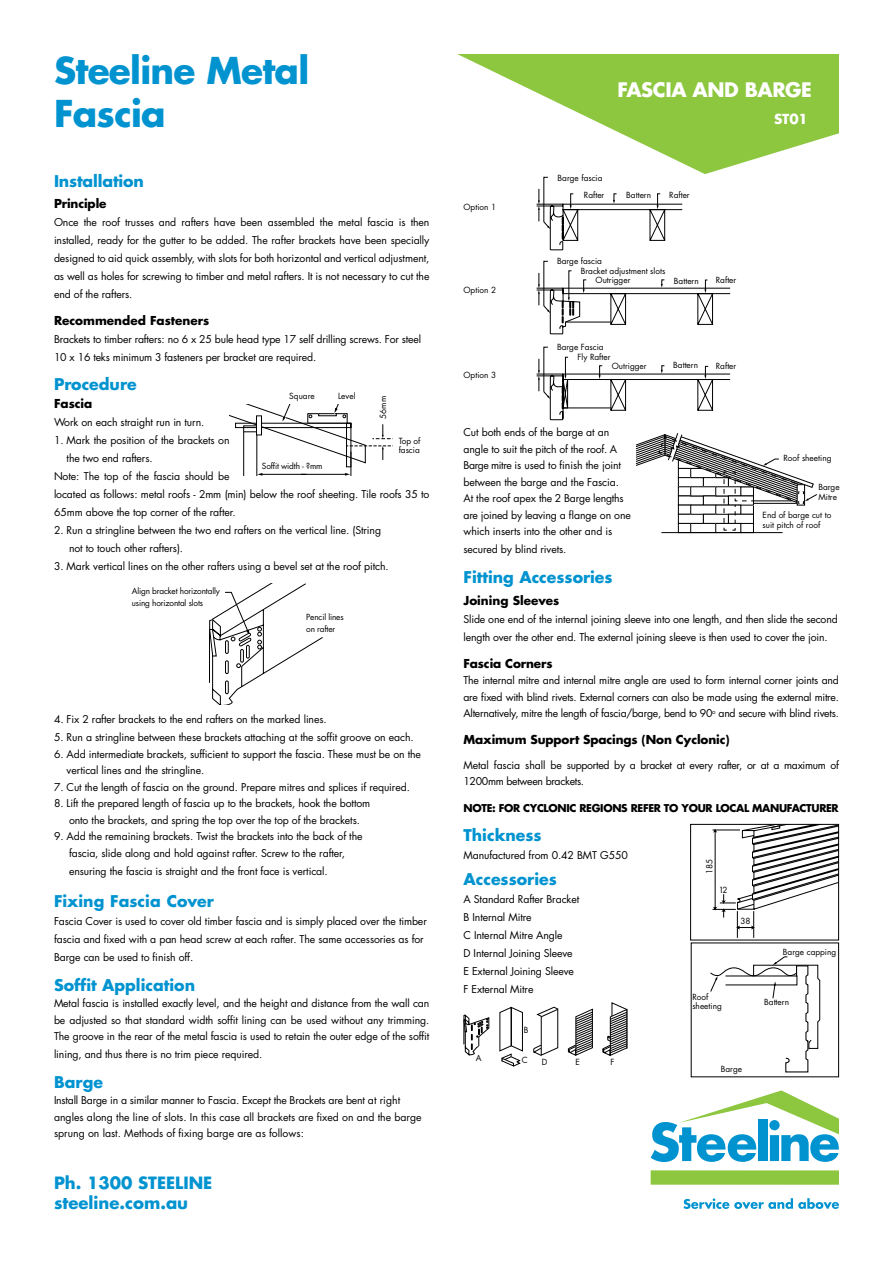
<style>
.page{position:relative;width:893px;height:1263px;background:#fff}
.page>*{position:absolute;margin:0;border:0;box-sizing:border-box;transform-origin:0 0}
.t1{font:700 36px/43.5px "Futura Std";letter-spacing:-.02em;color:#0093d0}
.t2{font:700 19.5px "Futura Std";letter-spacing:-.02em;color:#fff}
.t3{font:700 16.5px/19.5px "Futura Std";color:#0093d0}
.t4{font:700 15.75px "Futura Std";color:#0093d0}
.t5{font:700 13.5px "Futura Std";color:#fff}
.t6{font:700 12px "Futura";letter-spacing:-.01em;color:#000}
.t7{font:10.5px/16.5px "Futura";letter-spacing:-.01em;color:#000}
.t8{font:10.5px/16.5px "Futura";letter-spacing:-.03em;color:#000}
.t9{font:700 10.5px "Futura";letter-spacing:-.03em;color:#000}
.t10{font:8.25px/9px "Futura Std";color:#000}
.t11{font:8.25px/12px "Futura Std";letter-spacing:-.02em;color:#000}
</style>
<div class="page">
<svg style="left:457px;top:54px;width:382px;height:120px;fill:#8dc63f"></svg>
<div style="left:651px;top:1170px;width:188px;height:15px;background:#8dc63f"></div>
<svg style="left:651px;top:1090px;width:188px;height:72px"></svg>
<svg style="left:683px;top:1198px;width:156px;height:11px"></svg>
<svg style="left:209px;top:583px;width:114px;height:122px"></svg>
<svg style="left:536px;top:177px;width:147px;height:73px"></svg>
<svg style="left:536px;top:261px;width:195px;height:159px"></svg>
<hr style="left:563px;top:408px;width:48px;height:1px;background:#000">
<svg style="left:230px;top:404px;width:163px;height:71px"></svg>
<hr style="left:661px;top:532px;width:121px;height:1px;background:#000">
<svg style="left:635px;top:433px;width:182px;height:98px"></svg>
<svg style="left:533px;top:1006px;width:26px;height:50px"></svg>
<svg style="left:602px;top:1002px;width:26px;height:54px"></svg>
<svg style="left:567px;top:1008px;width:26px;height:48px"></svg>
<svg style="left:499px;top:1006px;width:24px;height:61px"></svg>
<svg style="left:463px;top:1014px;width:27px;height:42px"></svg>
<svg style="left:712px;top:826px;width:125px;height:112px"></svg>
<div style="left:690px;top:824px;width:149px;height:116px;border:1px solid #000"></div>
<svg style="left:710px;top:956px;width:110px;height:117px"></svg>
<h1 class="t1" style="left:54px;top:48px;width:257px">Steeline Metal<br>Fascia</h1>
<h3 class="t4" style="left:54px;top:171px;width:91px">Installation</h3>
<p class="t6" style="left:54px;top:195px;width:54px">Principle</p>
<p class="t7" style="left:54px;top:213px;width:377px;line-height:18px;text-align:justify">Once the roof trusses and rafters have been assembled the metal fascia is then installed, ready for the gutter to be added. The rafter brackets have been specially designed to aid quick assembly, with slots for both horizontal and vertical adjustment, as well as holes for screwing to timber and metal rafters. It is not necessary to cut the end of the rafters.</p>
<p class="t6" style="left:54px;top:312px;width:157px">Recommended Fasteners</p>
<p class="t7" style="left:54px;top:330px;width:369px;line-height:18px">Brackets to timber rafters: no 6 x 25 bule head type 17 self drilling screws. For steel<br>10 x 16 teks minimum 3 fasteners per bracket are required.</p>
<h3 class="t4" style="left:54px;top:374px;width:84px">Procedure</h3>
<p class="t6" style="left:54px;top:395px;width:40px">Fascia</p>
<p class="t7" style="left:54px;top:414px;width:152px">Work on each straight run in turn.</p>
<p class="t7" style="left:54px;top:432px;width:177px">1. Mark the position of the brackets on</p>
<p class="t7" style="left:67px;top:450px;width:88px">the two end rafters.</p>
<p class="t7" style="left:54px;top:468px;width:177px">Note: The top of the fascia should be</p>
<p class="t7" style="left:54px;top:486px;width:377px">located as follows: metal roofs - 2mm (min) below the roof sheeting. Tile roofs 35 to</p>
<p class="t7" style="left:54px;top:504px;width:183px">65mm above the top corner of the rafter.</p>
<p class="t7" style="left:69px;top:521px;width:314px;line-height:18px;text-indent:-15px">2. Run a stringline between the two end rafters on the vertical line. (String not to touch other rafters).</p>
<p class="t7" style="left:54px;top:558px;width:336px">3. Mark vertical lines on the other rafters using a bevel set at the roof pitch.</p>
<p class="t11" style="left:306px;top:611px;width:39px">Pencil lines on rafter</p>
<p class="t10" style="left:338px;top:392px;width:19px">Level</p>
<p class="t10" style="left:289px;top:392px;width:27px">Square</p>
<p class="t10" style="left:379px;top:419px;width:24px;rotate:-90deg">56mm</p>
<p class="t10" style="left:399px;top:436px;width:23px">Top of fascia</p>
<p class="t11" style="left:262px;top:460px;width:62px">Soffit width - ?mm</p>
<p class="t11" style="left:132px;top:585px;width:90px">Align bracket horizontally using horizontal slots</p>
<p class="t7" style="left:54px;top:711px;width:274px">4. Fix 2 rafter brackets to the end rafters on the marked lines.</p>
<p class="t7" style="left:54px;top:729px;width:361px">5. Run a stringline between these brackets attaching at the soffit groove on each.</p>
<p class="t7" style="left:67px;top:745px;width:356px;text-indent:-13px">6. Add intermediate brackets, sufficient to support the fascia. These must be on the vertical lines and the stringline.</p>
<p class="t7" style="left:54px;top:778px;width:357px">7. Cut the length of fascia on the ground. Prepare mitres and splices if required.</p>
<p class="t7" style="left:54px;top:795px;width:318px;text-align:center">8. Lift the prepared length of fascia up to the brackets, hook the bottom onto the brackets, and spring the top over the top of the brackets.</p>
<p class="t7" style="left:54px;top:828px;width:310px;text-align:center">9. Add the remaining brackets. Twist the brackets into the back of the fascia, slide along and hold against rafter. Screw to the rafter,</p>
<p class="t7" style="left:69px;top:862px;width:260px">ensuring the fascia is straight and the front face is vertical.</p>
<h3 class="t4" style="left:54px;top:891px;width:162px">Fixing Fascia Cover</h3>
<p class="t7" style="left:54px;top:912px;width:374px;line-height:18px">Fascia Cover is used to cover old timber fascia and is simply placed over the timber fascia and fixed with a pan head screw at each rafter. The same accessories as for<br>Barge can be used to finish off.</p>
<h3 class="t4" style="left:54px;top:974px;width:143px">Soffit Application</h3>
<p class="t7" style="left:54px;top:995px;width:377px;text-align:justify">Metal fascia is installed exactly level, and the height and distance from the wall can be adjusted so that standard width soffit lining can be used without any trimming.<br>The groove in the rear of the metal fascia is used to retain the outer edge of the soffit</p>
<p class="t7" style="left:54px;top:1046px;width:210px">lining, and thus there is no trim piece required.</p>
<h3 class="t4" style="left:54px;top:1071px;width:51px">Barge</h3>
<p class="t7" style="left:54px;top:1092px;width:369px">Install Barge in a similar manner to Fascia. Except the Brackets are bent at right angles along the line of slots. In this case all brackets are fixed on and the barge sprung on last. Methods of fixing barge are as follows:</p>
<h3 class="t3" style="left:54px;top:1173px;width:160px">Ph. 1300 STEELINE steeline.com.au</h3>
<p class="t10" style="left:463px;top:202px;width:34px">Option 1</p>
<p class="t10" style="left:463px;top:285px;width:34px">Option 2</p>
<p class="t10" style="left:463px;top:370px;width:34px">Option 3</p>
<h2 class="t2" style="left:617px;top:77px;width:196px">FASCIA AND BARGE</h2>
<p class="t5" style="left:774px;top:110px;width:35px">ST01</p>
<p class="t10" style="left:558px;top:169px;width:48px;line-height:17px;text-align:right">Barge fascia<br>Rafter</p>
<p class="t10" style="left:626px;top:190px;width:26px">Battern</p>
<p class="t10" style="left:669px;top:190px;width:22px">Rafter</p>
<p class="t10" style="left:557px;top:257px;width:46px">Barge fascia</p>
<p class="t10" style="left:581px;top:266px;width:86px">Bracket adjustment slots</p>
<p class="t10" style="left:596px;top:276px;width:36px">Outrigger</p>
<p class="t10" style="left:674px;top:276px;width:26px">Battern</p>
<p class="t10" style="left:716px;top:276px;width:22px">Rafter</p>
<p class="t10" style="left:557px;top:343px;width:48px">Barge Fascia</p>
<p class="t10" style="left:577px;top:353px;width:34px">Fly Rafter</p>
<p class="t10" style="left:612px;top:362px;width:36px">Outrigger</p>
<p class="t10" style="left:673px;top:361px;width:26px">Battern</p>
<p class="t10" style="left:716px;top:362px;width:22px">Rafter</p>
<p class="t7" style="left:463px;top:424px;width:169px">Cut both ends of the barge at an angle to suit the pitch of the roof. A Barge mitre is used to finish the joint between the barge and the Fascia.<br>At the roof apex the 2 Barge lengths are joined by leaving a flange on one which inserts into the other and is</p>
<p class="t7" style="left:463px;top:541px;width:104px">secured by blind rivets.</p>
<h3 class="t4" style="left:463px;top:567px;width:151px">Fitting Accessories</h3>
<p class="t6" style="left:463px;top:592px;width:97px">Joining Sleeves</p>
<p class="t7" style="left:463px;top:610px;width:376px;line-height:18px">Slide one end of the internal joining sleeve into one length, and then slide the second length over the other end. The external joining sleeve is then used to cover the join.</p>
<p class="t6" style="left:463px;top:655px;width:91px">Fascia Corners</p>
<p class="t7" style="left:463px;top:672px;width:377px;text-align:justify">The internal mitre and internal mitre angle are used to form internal corner joints and are fixed with blind rivets. External corners can also be made using the external mitre.<br>Alternatively, mitre the length of fascia/barge, bend to 90<sup>o</sup> and secure with blind rivets.</p>
<p class="t6" style="left:463px;top:731px;width:268px">Maximum Support Spacings (Non Cyclonic)</p>
<p class="t8" style="left:463px;top:756px;width:377px">Metal fascia shall be supported by a bracket at every rafter, or at a maximum of<br>1200mm between brackets.</p>
<p class="t9" style="left:463px;top:800px;width:377px">NOTE: FOR CYCLONIC REGIONS REFER TO YOUR LOCAL MANUFACTURER</p>
<h3 class="t4" style="left:463px;top:825px;width:80px">Thickness</h3>
<p class="t7" style="left:463px;top:847px;width:166px">Manufactured from 0.42 BMT G550</p>
<h3 class="t4" style="left:463px;top:868px;width:95px">Accessories</h3>
<p class="t7" style="left:463px;top:889px;width:117px;line-height:18px">A Standard Rafter Bracket<br>B Internal Mitre<br>C Internal Mitre Angle<br>D Internal Joining Sleeve<br>E External Joining Sleeve<br>F External Mitre</p>
<p class="t10" style="left:783px;top:453px;width:50px">Roof sheeting</p>
<p class="t10" style="left:818px;top:482px;width:23px;line-height:10.5px">Barge<br>Mitre</p>
<p class="t10" style="left:763px;top:510px;width:70px;line-height:9.9px">End of barge cut to suit pitch of roof</p>
<p class="t10" style="left:705px;top:874px;width:17px;rotate:-90deg">185</p>
<p class="t10" style="left:719px;top:886px;width:11px">12</p>
<p class="t10" style="left:740px;top:916px;width:12px">38</p>
<p class="t10" style="left:783px;top:947px;width:55px">Barge capping</p>
<p class="t10" style="left:692px;top:993px;width:31px">Roof sheeting</p>
<p class="t10" style="left:764px;top:997px;width:26px">Battern</p>
<p class="t10" style="left:524px;top:1026px;width:6px">B</p>
<p class="t10" style="left:476px;top:1053px;width:7px">A</p>
<p class="t10" style="left:522px;top:1056px;width:7px">C</p>
<p class="t10" style="left:542px;top:1057px;width:7px">D</p>
<p class="t10" style="left:575px;top:1057px;width:6px">E</p>
<p class="t10" style="left:610px;top:1057px;width:5px">F</p>
<p class="t10" style="left:721px;top:1064px;width:23px">Barge</p>
</div>
